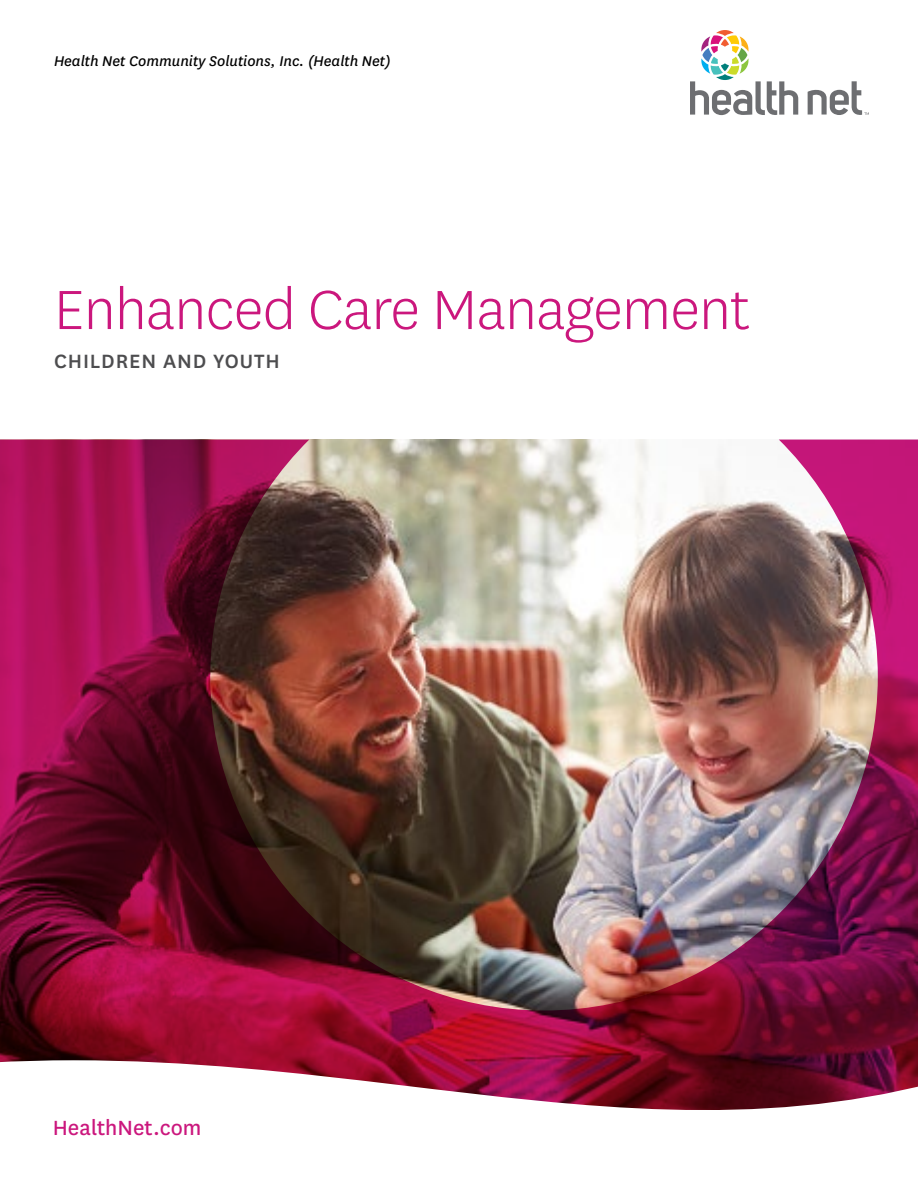
<style>
.page{position:relative;width:918px;height:1188px;background:#fff}
.page>*{position:absolute;margin:0;border:0;box-sizing:border-box;transform-origin:0 0}
.t1{font:300 64.5px "Centene Sans";letter-spacing:-.01em;color:#cb177d}
.t2{font:24px "Centene Sans";color:#cb177d}
.t3{font:500 22.5px "Centene Sans";letter-spacing:.04em;color:#4d4d4f}
.t4{font:italic 16.5px "Centene Sans";color:#000}
</style>
<div class="page">
<img style="left:0;top:440px;width:918px;height:620px">
<svg style="left:690px;top:30px;width:108px;height:85px"></svg>
<svg style="left:808px;top:81px;width:61px;height:34px"></svg>
<svg style="left:0;top:1060px;width:918px;height:50px"></svg>
<p class="t4" style="left:54px;top:51px;width:338px">Health Net Community Solutions, Inc. (Health Net)</p>
<h1 class="t1" style="left:54px;top:269px;width:698px">Enhanced Care Management</h1>
<p class="t3" style="left:54px;top:346px;width:227px">CHILDREN AND YOUTH</p>
<p class="t2" style="left:53px;top:1112px;width:150px">HealthNet.com</p>
</div>
